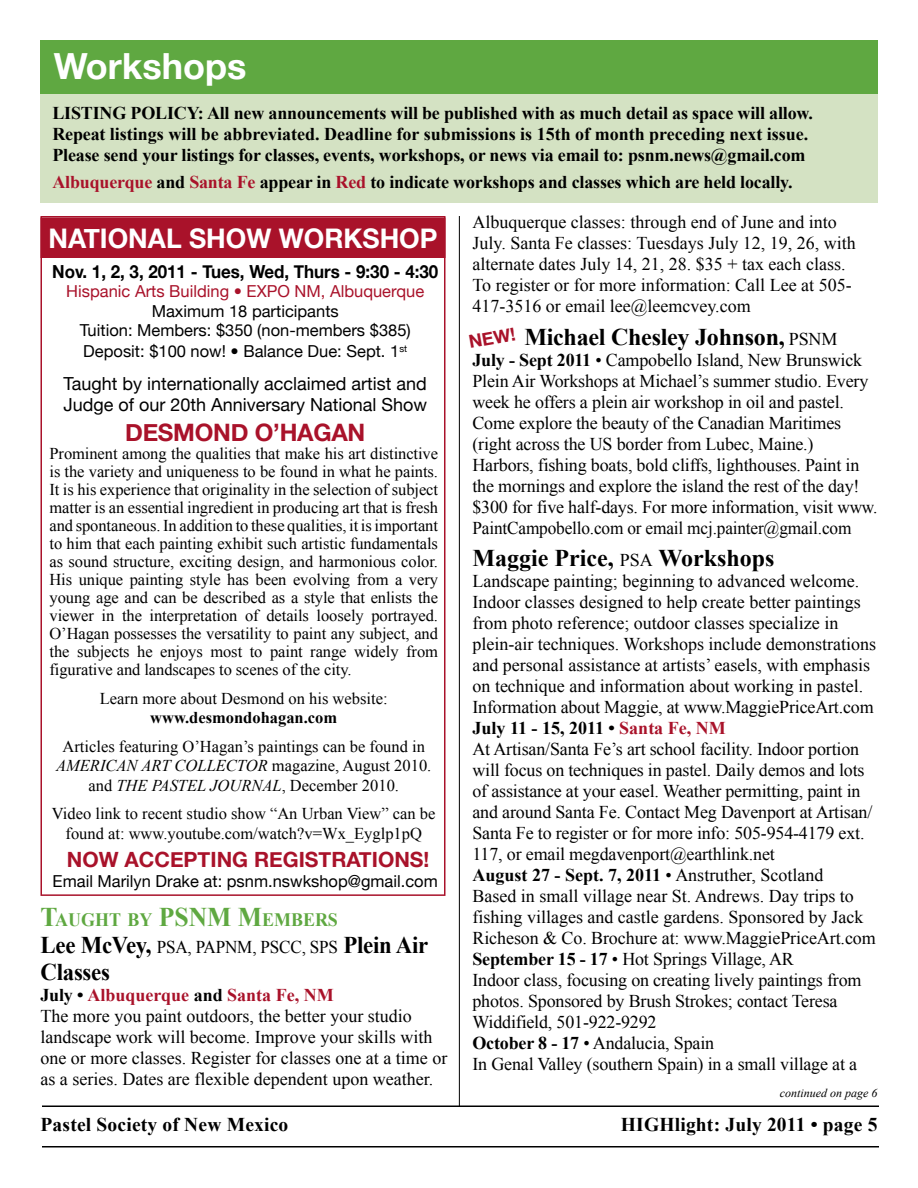
<style>
.page{position:relative;width:918px;height:1188px;background:#fff}
.page>*{position:absolute;margin:0;border:0;box-sizing:border-box;transform-origin:0 0}
.t1{font:700 36px "Helvetica Neue";color:#fff}
.t2{font:700 27px "Helvetica Neue";color:#fff}
.t3{font:700 24px "Times New Roman";letter-spacing:-.01em;color:#000}
.t4{font:700 24px "Helvetica Neue";letter-spacing:-.01em;color:#a9122a}
.t5{font:700 24px "Times New Roman";letter-spacing:-.01em;color:#000;scale:.95 1}
.t6{font:700 21px "Helvetica Neue";color:#a9122a}
.t7{font:700 19.5px "Times New Roman";letter-spacing:.01em;color:#000}
.t8{font:700 18.9px "Times New Roman";color:#5fa841;scale:.95 1}
.t9{font:18px/21px "Times New Roman";letter-spacing:-.01em;color:#000}
.t10{font:700 18px/21px "Times New Roman";letter-spacing:-.01em;color:#000}
.t11{font:18px/21px "Helvetica Neue";color:#000}
.t12{font:700 18px "Helvetica Neue";color:#000;scale:.94 1}
.t13{font:18px "Times New Roman";letter-spacing:-.01em;color:#000;scale:.95 1}
.t14{font:700 18px "Times New Roman";color:#a9122a}
.t15{font:700 18px "Helvetica Neue";color:#a9122a}
.t16{font:16.5px/18px "Times New Roman";color:#000;text-align:center}
.t17{font:16.5px "Helvetica Neue";color:#000}
.t18{font:16.5px "Helvetica Neue";color:#a9122a}
.t19{font:700 16.5px "Times New Roman";color:#000}
.t20{font:italic 12px "Times New Roman";color:#000}
.s1{color:#a9122a}
.s2{font-style:italic}
.s3{font-size:27px}
.s4{font-weight:700;font-size:24px}
.s5{color:#000}
.s6{font-weight:400;font-size:18px}
.s7{font-weight:700}
.s8{font-weight:400}
</style>
<div class="page">
<hr style="left:42px;top:1106px;width:837px;height:1px;background:#000">
<hr style="left:42px;top:1146px;width:837px;height:2px;background:#000">
<hr style="left:459px;top:216px;width:1px;height:891px;background:#000">
<div style="left:41px;top:86px;width:837px;height:117px;background:#d4e2c3"></div>
<div style="left:40px;top:41px;width:838px;height:53px;background:#5fa841"></div>
<div style="left:41px;top:218px;width:404px;height:39px;background:#a9122a"></div>
<div style="left:40px;top:217px;width:405px;height:41px;border:2px solid #a9122a"></div>
<p class="t1" style="left:54px;top:44px;width:194px">Workshops</p>
<p class="t10" style="left:53px;top:102px;width:762px">LISTING POLICY: All new announcements will be published with as much detail as space will allow.<br>Repeat listings will be abbreviated. Deadline for submissions is 15th of month preceding next issue.</p>
<p class="t10" style="left:53px;top:144px;width:755px">Please send your listings for classes, events, workshops, or news via email to: psnm.news@gmail.com</p>
<p class="t10" style="left:53px;top:171px;width:742px"><span class="s1">Albuquerque</span> and <span class="s1">Santa Fe</span> appear in <span class="s1">Red</span> to indicate workshops and classes which are held locally.</p>
<p class="t2" style="left:48px;top:222px;width:391px">NATIONAL SHOW WORKSHOP</p>
<p class="t12" style="left:52px;top:260px;width:412px">Nov. 1, 2, 3, 2011 - Tues, Wed, Thurs - 9:30 - 4:30</p>
<p class="t18" style="left:66px;top:282px;width:359px">Hispanic Arts Building • EXPO NM, Albuquerque</p>
<p class="t17" style="left:152px;top:301px;width:189px">Maximum 18 participants</p>
<p class="t17" style="left:80px;top:321px;width:333px">Tuition: Members: $350 (non-members $385)</p>
<p class="t17" style="left:83px;top:342px;width:325px">Deposit: $100 now! • Balance Due: Sept. 1<sup>st</sup></p>
<p class="t11" style="left:63px;top:373px;width:365px">Taught by internationally acclaimed artist and<br>Judge of our 20th Anniversary National Show</p>
<p class="t4" style="left:125px;top:418px;width:242px">DESMOND O’HAGAN</p>
<p class="t16" style="left:50px;top:445px;width:390px;text-align:justify">Prominent among the qualities that make his art distinctive is the variety and uniqueness to be found in what he paints.<br>It is his experience that originality in the selection of subject matter is an essential ingredient in producing art that is fresh and spontaneous. In addition to these qualities, it is important to him that each painting exhibit such artistic fundamentals as sound structure, exciting design, and harmonious color.<br>His unique painting style has been evolving from a very young age and can be described as a style that enlists the viewer in the interpretation of details loosely portrayed.<br>O’Hagan possesses the versatility to paint any subject, and the subjects he enjoys most to paint range widely from figurative and landscapes to scenes of the city.</p>
<p class="t16" style="left:100px;top:689px;width:289px">Learn more about Desmond on his website:</p>
<p class="t19" style="left:150px;top:706px;width:189px">www.desmondohagan.com</p>
<p class="t16" style="left:56px;top:736px;width:377px;line-height:19.5px">Articles featuring O’Hagan’s paintings can be found in<br><span class="s2">AMERICAN ART COLLECTOR</span> magazine, August 2010.</p>
<p class="t16" style="left:88px;top:776px;width:312px">and <span class="s2">THE PASTEL JOURNAL</span>, December 2010.</p>
<p class="t16" style="left:52px;top:804px;width:385px;line-height:19.5px">Video link to recent studio show “An Urban View” can be found at: www.youtube.com/watch?v=Wx_Eyglp1pQ</p>
<p class="t6" style="left:67px;top:847px;width:364px">NOW ACCEPTING REGISTRATIONS!</p>
<p class="t17" style="left:53px;top:871px;width:387px">Email Marilyn Drake at: psnm.nswkshop@gmail.com</p>
<p class="t8" style="left:41px;top:906px;width:315px"><span class="s3">T</span>AUGHT BY <span class="s3">PSNM M</span>EMBERS</p>
<p class="t13" style="left:41px;top:935px;width:410px"><span class="s4">Lee McVey,</span> PSA, PAPNM, PSCC, SPS <span class="s4">Plein Air</span></p>
<p class="t5" style="left:41px;top:955px;width:75px">Classes</p>
<p class="t14" style="left:41px;top:982px;width:295px"><span class="s5">July •</span> Albuquerque <span class="s5">and</span> Santa Fe, NM</p>
<p class="t9" style="left:41px;top:1005px;width:408px">The more you paint outdoors, the better your studio landscape work will become. Improve your skills with one or more classes. Register for classes one at a time or as a series. Dates are flexible dependent upon weather.</p>
<p class="t9" style="left:473px;top:212px;width:385px">Albuquerque classes: through end of June and into<br>July. Santa Fe classes: Tuesdays July 12, 19, 26, with alternate dates July 14, 21, 28. $35 + tax each class.</p>
<p class="t9" style="left:473px;top:275px;width:381px">To register or for more information: Call Lee at 505-<br>417-3516 or email lee@leemcvey.com</p>
<p class="t3" style="left:524px;top:321px;width:315px">Michael Chesley Johnson, <span class="s6">PSNM</span></p>
<p class="t9" style="left:473px;top:350px;width:391px"><span class="s7">July - Sept 2011</span> • Campobello Island, New Brunswick</p>
<p class="t9" style="left:473px;top:371px;width:397px">Plein Air Workshops at Michael’s summer studio. Every week he offers a plein air workshop in oil and pastel.<br>Come explore the beauty of the Canadian Maritimes (right across the US border from Lubec, Maine.)<br>Harbors, fishing boats, bold cliffs, lighthouses. Paint in the mornings and explore the island the rest of the day!</p>
<p class="t9" style="left:473px;top:497px;width:406px">$300 for five half-days. For more information, visit www.<br>PaintCampobello.com or email mcj.painter@gmail.com</p>
<p class="t3" style="left:473px;top:541px;width:303px">Maggie Price, <span class="s6">PSA</span> Workshops</p>
<p class="t9" style="left:473px;top:570px;width:405px">Landscape painting; beginning to advanced welcome.<br>Indoor classes designed to help create better paintings from photo reference; outdoor classes specialize in plein-air techniques. Workshops include demonstrations</p>
<p class="t9" style="left:473px;top:654px;width:399px">and personal assistance at artists’ easels, with emphasis on technique and information about working in pastel.</p>
<p class="t9" style="left:473px;top:696px;width:403px">Information about Maggie, at www.MaggiePriceArt.com</p>
<p class="t10" style="left:473px;top:717px;width:255px">July 11 - 15, 2011 • <span class="s1">Santa Fe, NM</span></p>
<p class="t9" style="left:473px;top:738px;width:401px">At Artisan/Santa Fe’s art school facility. Indoor portion will focus on techniques in pastel. Daily demos and lots of assistance at your easel. Weather permitting, paint in and around Santa Fe. Contact Meg Davenport at Artisan/ Santa Fe to register or for more info: 505-954-4179 ext.<br>117, or email megdavenport@earthlink.net</p>
<p class="t10" style="left:473px;top:864px;width:353px">August 27 - Sept. 7, 2011 <span class="s8">• Anstruther, Scotland</span></p>
<p class="t9" style="left:473px;top:885px;width:405px">Based in small village near St. Andrews. Day trips to fishing villages and castle gardens. Sponsored by Jack<br>Richeson &amp; Co. Brochure at: www.MaggiePriceArt.com</p>
<p class="t9" style="left:473px;top:948px;width:323px"><span class="s7">September 15 - 17</span> • Hot Springs Village, AR</p>
<p class="t9" style="left:473px;top:969px;width:391px">Indoor class, focusing on creating lively paintings from photos. Sponsored by Brush Strokes; contact Teresa<br>Widdifield, 501-922-9292</p>
<p class="t9" style="left:473px;top:1032px;width:243px"><span class="s7">October 8 - 17</span> • Andalucia, Spain</p>
<p class="t9" style="left:473px;top:1053px;width:386px">In Genal Valley (southern Spain) in a small village at a</p>
<p class="t15" style="left:467px;top:331px;width:48px;rotate:-10deg">NEW!</p>
<p class="t20" style="left:780px;top:1085px;width:99px">continued on page 6</p>
<p class="t7" style="left:40px;top:1111px;width:249px">Pastel Society of New Mexico</p>
<p class="t7" style="left:621px;top:1111px;width:258px">HIGHlight: July 2011 • page 5</p>
</div>
